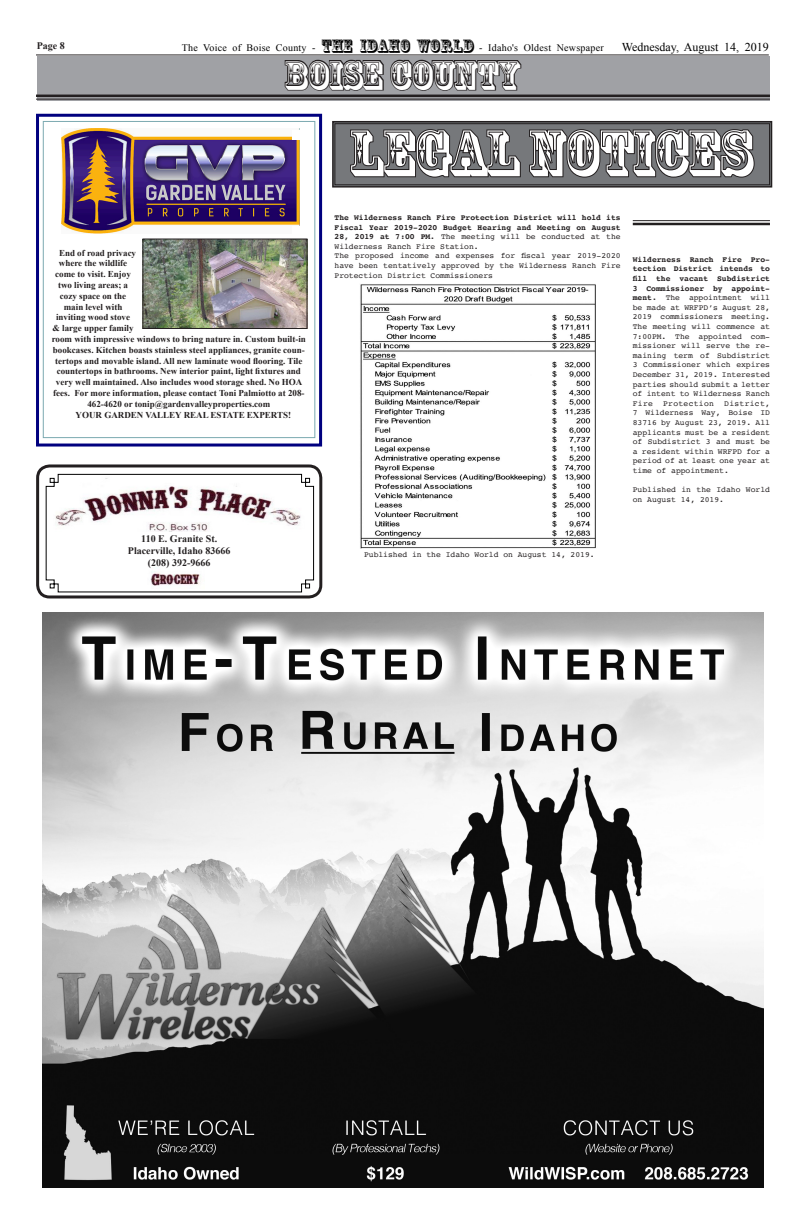
<style>
.page{position:relative;width:806px;height:1224px;background:#fff}
.page>*{position:absolute;margin:0;border:0;box-sizing:border-box;transform-origin:0 0}
.Headline{font:61px "Rosewood Std";color:#fff}
.sect_heads{font:38px "Rosewood Std";color:#fff}
.t1{font:12px "Times New Roman";color:#000}
.t2{font:10px "Times New Roman";letter-spacing:.025em;color:#000}
.t3{font:700 10px/12px "Times New Roman";color:#231f20;text-align:center}
.Body_text{font:700 9px "Times New Roman";color:#231f20}
.Legals{font:8px/9.6px "Courier";color:#231f20;text-align:justify}
.Legals-2{font:700 8px/9.6px "Courier";color:#231f20;text-align:justify}
.Legals-3{font:8px "Courier";letter-spacing:.04em;color:#231f20}
.s1{font-family:"Rosewood Std";font-size:18px}
.s2{font-weight:400}
.s3{font-weight:700}
</style>
<div class="page">
<div style="left:37px;top:56px;width:733px;height:45px;background:#a0a1a5"></div>
<hr style="left:36px;top:95px;width:734px;height:2px;background:#231f20">
<hr style="left:36px;top:99px;width:734px;height:1px;background:#231f20">
<hr style="left:36px;top:55px;width:732px;height:1px;background:#231f20">
<svg style="left:284px;top:54px;width:238px;height:46px"></svg>
<img style="left:43px;top:612px;width:720px;height:576px">
<hr style="left:632px;top:220px;width:138px;height:1px;background:#231f20">
<hr style="left:632px;top:223px;width:138px;height:2px;background:#231f20">
<div style="left:36px;top:464px;width:286px;height:134px;border:3px solid #231f20;border-radius:12px"></div>
<svg style="left:45px;top:473px;width:269px;height:120px"></svg>
<div style="left:43px;top:121px;width:272px;height:317px;border:1px solid #7ba9b0"></div>
<div style="left:36px;top:114px;width:286px;height:333px;border:3px solid #00007f"></div>
<img style="left:62px;top:128px;width:238px;height:105px">
<div style="left:292px;top:226px;width:15px;height:7px;background:#fff"></div>
<div style="left:292px;top:130px;width:15px;height:9px;background:#fff"></div>
<img style="left:144px;top:241px;width:161px;height:86px">
<div style="left:142px;top:239px;width:165px;height:90px;border:1px solid #231f20"></div>
<img style="left:360px;top:284px;width:236px;height:265px">
<svg style="left:332px;top:121px;width:441px;height:67px;background:#525254"></svg>
<p class="t3" style="left:37px;top:40px;width:30px">Page 8</p>
<p class="t2" style="left:182px;top:41px;width:423px">The Voice of Boise County - <span class="s1">THE IDAHO WORLD</span> - Idaho's Oldest Newspaper</p>
<h3 class="t1" style="left:621px;top:39px;width:148px">Wednesday, August 14, 2019</h3>
<p class="sect_heads" style="left:284px;top:53px;width:236px">BOISE COUNTY</p>
<p class="Body_text" style="left:59px;top:246px;width:79px">End of road privacy</p>
<p class="Body_text" style="left:59px;top:257px;width:70px">where the wildlife</p>
<p class="Body_text" style="left:55px;top:268px;width:77px">come to visit. Enjoy</p>
<p class="Body_text" style="left:58px;top:279px;width:72px">two living areas; a</p>
<p class="Body_text" style="left:60px;top:290px;width:68px">cozy space on the</p>
<p class="Body_text" style="left:64px;top:300px;width:60px">main level with</p>
<p class="Body_text" style="left:56px;top:311px;width:76px">inviting wood stove</p>
<p class="Body_text" style="left:53px;top:322px;width:83px">&amp; large upper family</p>
<p class="Body_text" style="left:52px;top:333px;width:256px">room with impressive windows to bring nature in. Custom built-in</p>
<p class="Body_text" style="left:53px;top:344px;width:253px">bookcases. Kitchen boasts stainless steel appliances, granite coun-</p>
<p class="Body_text" style="left:55px;top:354px;width:248px">tertops and movable island. All new laminate wood flooring. Tile</p>
<p class="Body_text" style="left:57px;top:365px;width:246px">countertops in bathrooms. New interior paint, light fixtures and</p>
<p class="Body_text" style="left:56px;top:376px;width:248px">very well maintained. Also includes wood storage shed. No HOA</p>
<p class="Body_text" style="left:53px;top:387px;width:253px">fees. For more information, please contact Toni Palmiotto at 208-</p>
<p class="Body_text" style="left:87px;top:398px;width:184px">462-4620 or tonip@gardenvalleyproperties.com</p>
<p class="Body_text" style="left:76px;top:408px;width:217px">YOUR GARDEN VALLEY REAL ESTATE EXPERTS!</p>
<p class="t3" style="left:128px;top:532px;width:104px">110 E. Granite St.<br>Placerville, Idaho 83666 (208) 392-9666</p>
<p class="Headline" style="left:349px;top:117px;width:404px">LEGAL NOTICES</p>
<p class="Legals-2" style="left:334px;top:212px;width:287px">The Wilderness Ranch Fire Protection District will hold its Fiscal Year 2019-2020 Budget Hearing and Meeting on August 28, 2019 at 7:00 PM. <span class="s2">The meeting will be conducted at the Wilderness Ranch Fire Station.</span></p>
<p class="Legals" style="left:334px;top:251px;width:287px">The proposed income and expenses for fiscal year 2019-2020 have been tentatively approved by the Wilderness Ranch Fire Protection District Commissioners</p>
<p class="Legals" style="left:632px;top:254px;width:139px"><span class="s3">Wilderness Ranch Fire Pro&shy;tection District intends to fill the vacant Subdistrict 3 Commissioner by appoint&shy;ment.</span> The appointment will be made at WRFPD’s August 28, 2019 commissioners meeting.<br>The meeting will commence at 7:00PM. The appointed com&shy;missioner will serve the re&shy;maining term of Subdistrict 3 Commissioner which expires December 31, 2019. Interested parties should submit a letter of intent to Wilderness Ranch Fire</p>
<p class="Legals" style="left:632px;top:398px;width:139px;text-indent:91px">District, 7 Wilderness Way, Boise ID 83716 by August 23, 2019. All applicants must be a resident of Subdistrict 3 and must be a resident within WRFPD for a period of at least one year at time of appointment.</p>
<p class="Legals" style="left:632px;top:485px;width:139px">Published in the Idaho World on August 14, 2019.</p>
<p class="Legals-3" style="left:663px;top:397px;width:52px">Protection</p>
<p class="Legals" style="left:364px;top:549px;width:232px">Published in the Idaho World on August 14, 2019.</p>
</div>
